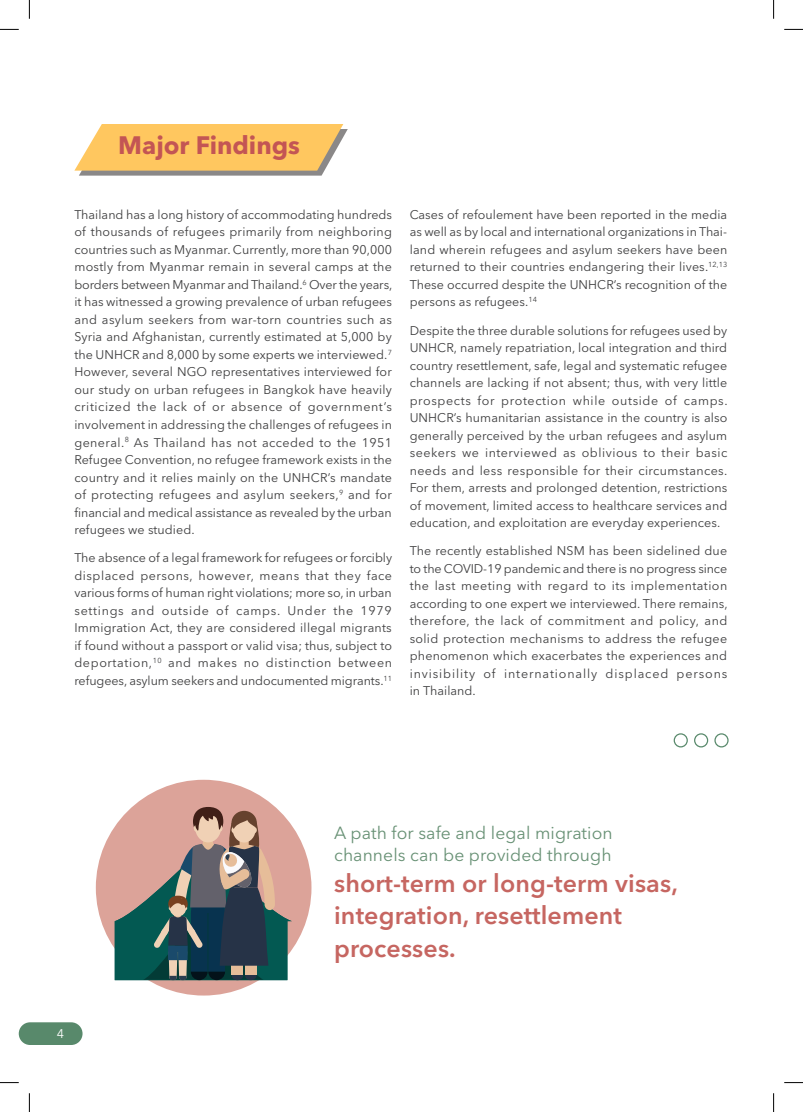
<style>
.page{position:relative;width:803px;height:1112px;background:#fff}
.page>*{position:absolute;margin:0;border:0;box-sizing:border-box;transform-origin:0 0}
.t1{font:600 25px/32.5px "Avenir Next LT Pro";letter-spacing:.005em;color:#c66661}
.t2{font:700 25px "Avenir Next LT Pro";color:#c35554}
.t3{font:17.5px/22.5px "Avenir Next LT Pro";letter-spacing:.005em;color:#689175}
.t4{font:12.5px/17.5px "Avenir Next LT Pro";letter-spacing:.005em;color:#3e3e3f;text-align:justify}
.t5{font:12.5px "Avenir Next LT Pro";color:#fff}
</style>
<div class="page">
<div style="left:19px;top:1022px;width:64px;height:22px;background:#58896b;border-radius:11px"></div>
<div style="left:96px;top:779px;width:215px;height:216px;background:#dca399;border-radius:50%"></div>
<div style="left:674px;top:733px;width:14px;height:14px;border:1px solid #58896b;border-radius:50%"></div>
<div style="left:694px;top:733px;width:14px;height:14px;border:1px solid #58896b;border-radius:50%"></div>
<svg style="left:715px;top:733px;width:13px;height:13px"></svg>
<div style="left:714px;top:733px;width:14px;height:14px;border:1px solid #58896b;border-radius:50%"></div>
<svg style="left:74px;top:124px;width:274px;height:51px;background:#f3c672"></svg>
<svg style="left:193px;top:806px;width:30px;height:31px"></svg>
<svg style="left:115px;top:808px;width:177px;height:171px"></svg>
<svg style="left:0;top:29px;width:19px;height:1px"></svg>
<svg style="left:784px;top:29px;width:19px;height:1px"></svg>
<svg style="left:0;top:1082px;width:19px;height:1px"></svg>
<svg style="left:784px;top:1082px;width:19px;height:1px"></svg>
<svg style="left:29px;top:0;width:1px;height:19px"></svg>
<svg style="left:29px;top:1093px;width:1px;height:18px"></svg>
<svg style="left:773px;top:0;width:1px;height:19px"></svg>
<svg style="left:773px;top:1093px;width:1px;height:18px"></svg>
<p class="t2" style="left:118px;top:130px;width:183px">Major Findings</p>
<p class="t4" style="left:74px;top:205px;width:319px">Thailand has a long history of accommodating hundreds of thousands of refugees primarily from neighboring countries such as Myanmar. Currently, more than 90,000 mostly from Myanmar remain in several camps at the borders between Myanmar and Thailand.<sup>6</sup> Over the years, it has witnessed a growing prevalence of urban refugees and asylum seekers from war-torn countries such as Syria and Afghanistan, currently estimated at 5,000 by the UNHCR and 8,000 by some experts we interviewed.<sup>7<br></sup>However, several NGO representatives interviewed for our study on urban refugees in Bangkok have heavily criticized the lack of or absence of government’s involvement in addressing the challenges of refugees in general.<sup>8</sup> As Thailand has not acceded to the 1951<br>Refugee Convention, no refugee framework exists in the country and it relies mainly on the UNHCR’s mandate of protecting refugees and asylum seekers,<sup>9</sup> and for financial and medical assistance as revealed by the urban refugees we studied.</p>
<p class="t4" style="left:74px;top:549px;width:319px">The absence of a legal framework for refugees or forcibly displaced persons, however, means that they face various forms of human right violations; more so, in urban settings and outside of camps. Under the 1979<br>Immigration Act, they are considered illegal migrants if found without a passport or valid visa; thus, subject to deportation,<sup>10</sup> and makes no distinction between refugees, asylum seekers and undocumented migrants.<sup>11</sup></p>
<p class="t4" style="left:410px;top:205px;width:319px">Cases of refoulement have been reported in the media as well as by local and international organizations in Thai&shy;land wherein refugees and asylum seekers have been returned to their countries endangering their lives.<sup>12,13<br></sup>These occurred despite the UNHCR’s recognition of the persons as refugees.<sup>14</sup></p>
<p class="t4" style="left:410px;top:321px;width:319px">Despite the three durable solutions for refugees used by UNHCR, namely repatriation, local integration and third country resettlement, safe, legal and systematic refugee channels are lacking if not absent; thus, with very little prospects for protection while outside of camps.<br>UNHCR’s humanitarian assistance in the country is also generally perceived by the urban refugees and asylum seekers we interviewed as oblivious to their basic needs and less responsible for their circumstances.<br>For them, arrests and prolonged detention, restrictions of movement, limited access to healthcare services and education, and exploitation are everyday experiences.</p>
<p class="t4" style="left:410px;top:542px;width:319px">The recently established NSM has been sidelined due to the COVID-19 pandemic and there is no progress since the last meeting with regard to its implementation according to one expert we interviewed. There remains, therefore, the lack of commitment and policy, and solid protection mechanisms to address the refugee phenomenon which exacerbates the experiences and invisibility of internationally displaced persons in Thailand.</p>
<p class="t5" style="left:57px;top:1025px;width:9px">4</p>
<p class="t3" style="left:334px;top:820px;width:280px">A path for safe and legal migration channels can be provided through</p>
<p class="t1" style="left:334px;top:866px;width:345px">short-term or long-term visas, integration, resettlement processes.</p>
</div>
